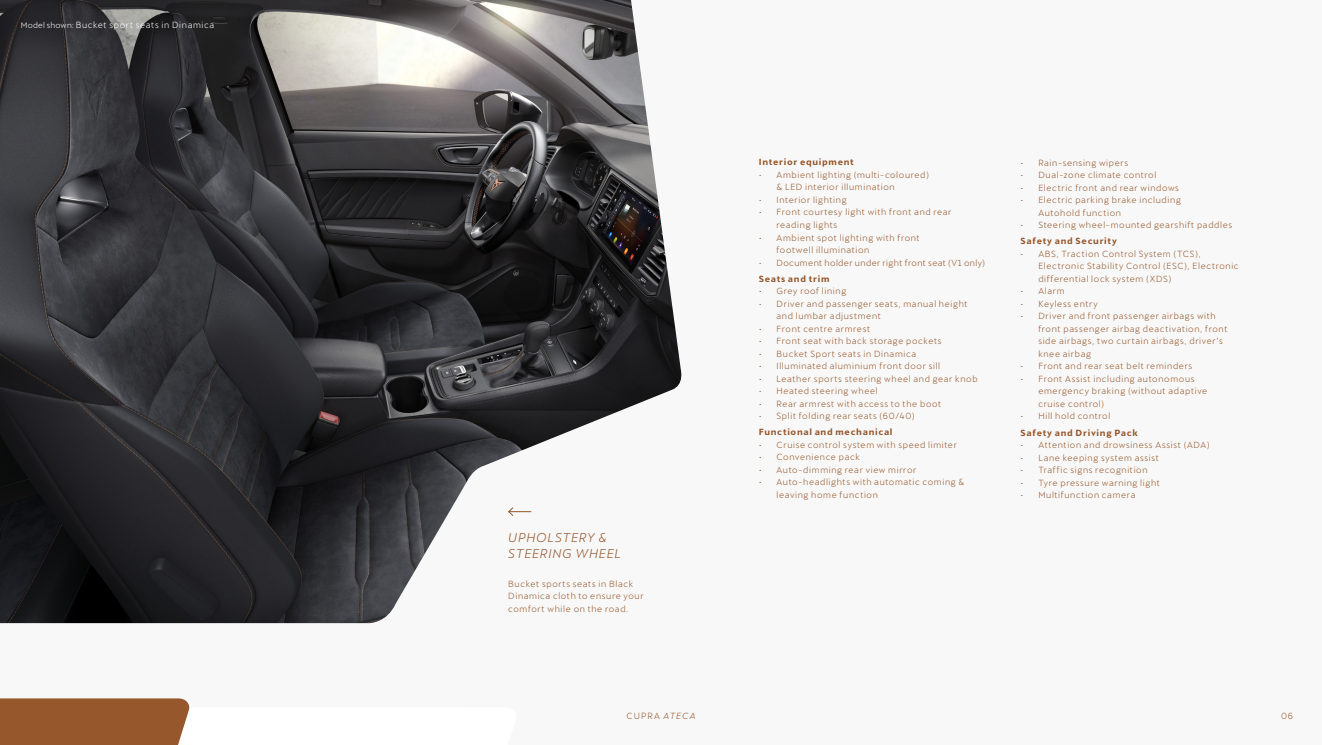
<style>
.page{position:relative;width:1322px;height:745px;background:#fff}
.page>*{position:absolute;margin:0;border:0;box-sizing:border-box;transform-origin:0 0}
.t1{font:italic 12.5px/16.2px "Cupra";letter-spacing:.06em;color:#95572b}
.t2{font:8.75px/12.5px "Cupra";letter-spacing:.075em;color:#95572b}
.t3{font:700 8.75px "Cupra";letter-spacing:.075em;color:#95572b}
.t4{font:8.75px "Cupra";letter-spacing:.045em;color:#95572b}
.t5{font:8.75px "Cupra";letter-spacing:.075em;color:#fff}
.s1{font-size:8.12px}
.s2{font-style:italic}
</style>
<div class="page">
<div style="left:0;top:0;width:1322px;height:744px;background:#f8f8f8"></div>
<img style="left:0;top:0;width:682px;height:622px">
<div style="left:0;top:706px;width:464px;height:38px;background:#fff"></div>
<div style="left:0;top:698px;width:190px;height:46px;background:#95572b"></div>
<svg style="left:508px;top:506px;width:23px;height:10px"></svg>
<p class="t5" style="left:21px;top:17px;width:195px"><span class="s1">Model shown:</span> Bucket sport seats in Dinamica</p>
<h1 class="t1" style="left:508px;top:527px;width:114px">UPHOLSTERY &amp;<br>STEERING WHEEL</h1>
<p class="t2" style="left:508px;top:575px;width:137px">Bucket sports seats in Black<br>Dinamica cloth to ensure your comfort while on the road.</p>
<p class="t3" style="left:759px;top:157px;width:97px">Interior equipment</p>
<p class="t2" style="left:759px;top:167px;width:5px">∙</p>
<p class="t2" style="left:776px;top:167px;width:154px">Ambient lighting (multi-coloured) &amp; LED interior illumination</p>
<p class="t2" style="left:759px;top:192px;width:5px">∙</p>
<p class="t2" style="left:776px;top:192px;width:72px">Interior lighting</p>
<p class="t2" style="left:759px;top:204px;width:5px">∙</p>
<p class="t2" style="left:776px;top:204px;width:176px">Front courtesy light with front and rear reading lights</p>
<p class="t2" style="left:759px;top:229px;width:5px">∙</p>
<p class="t2" style="left:776px;top:229px;width:145px">Ambient spot lighting with front footwell illumination</p>
<p class="t2" style="left:759px;top:254px;width:5px">∙</p>
<p class="t4" style="left:776px;top:254px;width:210px">Document holder under right front seat (V1 only)</p>
<p class="t3" style="left:759px;top:273px;width:72px">Seats and trim</p>
<p class="t2" style="left:759px;top:283px;width:5px">∙</p>
<p class="t2" style="left:776px;top:283px;width:71px">Grey roof lining</p>
<p class="t2" style="left:759px;top:295px;width:5px">∙</p>
<p class="t2" style="left:776px;top:295px;width:193px">Driver and passenger seats, manual height and lumbar adjustment</p>
<p class="t2" style="left:759px;top:320px;width:5px">∙</p>
<p class="t2" style="left:776px;top:320px;width:95px">Front centre armrest</p>
<p class="t2" style="left:759px;top:333px;width:5px">∙</p>
<p class="t2" style="left:776px;top:333px;width:167px">Front seat with back storage pockets</p>
<p class="t2" style="left:759px;top:346px;width:5px">∙</p>
<p class="t2" style="left:776px;top:346px;width:141px">Bucket Sport seats in Dinamica</p>
<p class="t2" style="left:759px;top:358px;width:5px">∙</p>
<p class="t2" style="left:776px;top:358px;width:165px">Illuminated aluminium front door sill</p>
<p class="t2" style="left:759px;top:371px;width:5px">∙</p>
<p class="t2" style="left:776px;top:371px;width:203px">Leather sports steering wheel and gear knob</p>
<p class="t2" style="left:759px;top:383px;width:5px">∙</p>
<p class="t2" style="left:776px;top:383px;width:103px">Heated steering wheel</p>
<p class="t2" style="left:759px;top:396px;width:5px">∙</p>
<p class="t2" style="left:776px;top:396px;width:166px">Rear armrest with access to the boot</p>
<p class="t2" style="left:759px;top:408px;width:5px">∙</p>
<p class="t2" style="left:776px;top:408px;width:140px">Split folding rear seats (60/40)</p>
<p class="t3" style="left:759px;top:427px;width:135px">Functional and mechanical</p>
<p class="t2" style="left:759px;top:437px;width:5px">∙</p>
<p class="t2" style="left:776px;top:437px;width:182px">Cruise control system with speed limiter</p>
<p class="t2" style="left:759px;top:449px;width:5px">∙</p>
<p class="t2" style="left:776px;top:449px;width:85px">Convenience pack</p>
<p class="t2" style="left:759px;top:462px;width:5px">∙</p>
<p class="t2" style="left:776px;top:462px;width:141px">Auto-dimming rear view mirror</p>
<p class="t2" style="left:759px;top:474px;width:5px">∙</p>
<p class="t2" style="left:776px;top:474px;width:189px">Auto-headlights with automatic coming &amp; leaving home function</p>
<p class="t2" style="left:1020px;top:155px;width:5px">∙</p>
<p class="t2" style="left:1038px;top:155px;width:91px">Rain-sensing wipers</p>
<p class="t2" style="left:1020px;top:167px;width:5px">∙</p>
<p class="t2" style="left:1038px;top:167px;width:119px">Dual-zone climate control</p>
<p class="t2" style="left:1020px;top:180px;width:5px">∙</p>
<p class="t2" style="left:1038px;top:180px;width:142px">Electric front and rear windows</p>
<p class="t2" style="left:1020px;top:192px;width:5px">∙</p>
<p class="t2" style="left:1038px;top:192px;width:144px">Electric parking brake including<br>Autohold function</p>
<p class="t2" style="left:1020px;top:217px;width:5px">∙</p>
<p class="t2" style="left:1038px;top:217px;width:195px">Steering wheel-mounted gearshift paddles</p>
<p class="t3" style="left:1020px;top:236px;width:98px">Safety and Security</p>
<p class="t2" style="left:1020px;top:246px;width:5px">∙</p>
<p class="t2" style="left:1038px;top:246px;width:202px">ABS, Traction Control System (TCS),<br>Electronic Stability Control (ESC), Electronic differential lock system (XDS)</p>
<p class="t2" style="left:1020px;top:283px;width:5px">∙</p>
<p class="t2" style="left:1038px;top:283px;width:28px">Alarm</p>
<p class="t2" style="left:1020px;top:296px;width:5px">∙</p>
<p class="t2" style="left:1038px;top:296px;width:61px">Keyless entry</p>
<p class="t2" style="left:1020px;top:308px;width:5px">∙</p>
<p class="t2" style="left:1038px;top:308px;width:191px">Driver and front passenger airbags with front passenger airbag deactivation, front side airbags, two curtain airbags, driver’s knee airbag</p>
<p class="t2" style="left:1020px;top:358px;width:5px">∙</p>
<p class="t2" style="left:1038px;top:358px;width:155px">Front and rear seat belt reminders</p>
<p class="t2" style="left:1020px;top:371px;width:5px">∙</p>
<p class="t2" style="left:1038px;top:371px;width:170px">Front Assist including autonomous emergency braking (without adaptive cruise control)</p>
<p class="t2" style="left:1020px;top:408px;width:5px">∙</p>
<p class="t2" style="left:1038px;top:408px;width:73px">Hill hold control</p>
<p class="t3" style="left:1020px;top:427px;width:119px">Safety and Driving Pack</p>
<p class="t2" style="left:1020px;top:437px;width:5px">∙</p>
<p class="t2" style="left:1038px;top:437px;width:173px">Attention and drowsiness Assist (ADA)</p>
<p class="t2" style="left:1020px;top:449px;width:5px">∙</p>
<p class="t2" style="left:1038px;top:449px;width:122px">Lane keeping system assist</p>
<p class="t2" style="left:1020px;top:462px;width:5px">∙</p>
<p class="t2" style="left:1038px;top:462px;width:111px">Traffic signs recognition</p>
<p class="t2" style="left:1020px;top:474px;width:5px">∙</p>
<p class="t2" style="left:1038px;top:474px;width:123px">Tyre pressure warning light</p>
<p class="t2" style="left:1020px;top:487px;width:5px">∙</p>
<p class="t2" style="left:1038px;top:487px;width:99px">Multifunction camera</p>
<p class="t2" style="left:626px;top:708px;width:71px">CUPRA <span class="s2">ATECA</span></p>
<p class="t2" style="left:1281px;top:708px;width:14px">06</p>
</div>
